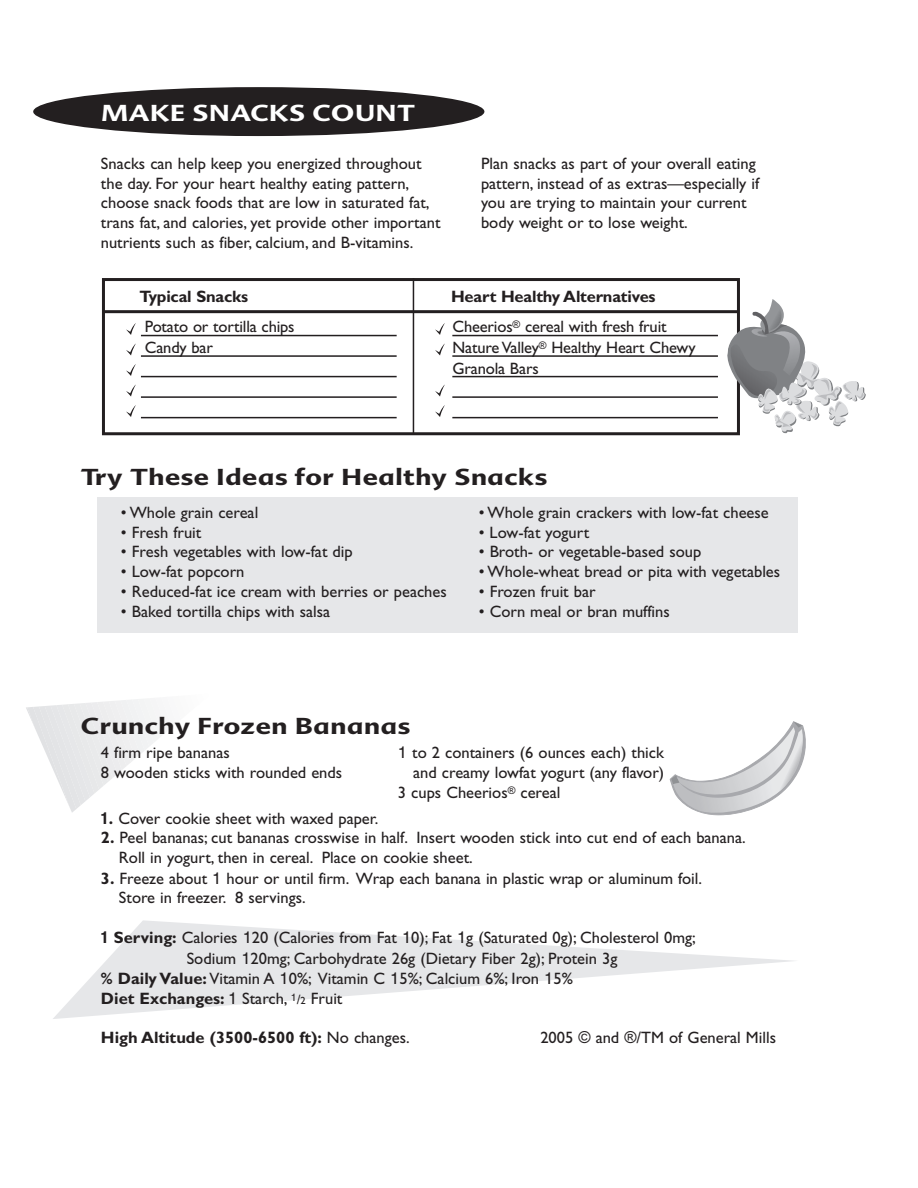
<style>
.page{position:relative;width:918px;height:1188px;background:#fff}
.page>*{position:absolute;margin:0;border:0;box-sizing:border-box;transform-origin:0 0}
.t1{font:700 22.5px "Advert";letter-spacing:.025em;color:#231f20;scale:1.2 1}
.t2{font:700 22.5px "Advert";letter-spacing:.025em;color:#fff;scale:1.2 1}
.t3{font:16.5px/19.8px "Gill Sans";color:#231f20}
.t4{font:700 16.5px "Gill Sans";letter-spacing:-.01em;color:#231f20}
.s1{font-family:"Helvetica"}
.s2{font-family:"Helvetica Neue";font-weight:700;font-stretch:condensed}
.s3{font-weight:700}
.s4{font-family:"Helvetica";font-weight:400}
.s5{font-weight:400}
.s6{font-weight:400;font-size:13.5px}
.s7{font-weight:400;font-size:10.5px}
</style>
<div class="page">
<div style="left:97px;top:497px;width:701px;height:136px;background:#e6e7e9"></div>
<svg style="left:26px;top:699px;width:136px;height:113px"></svg>
<div style="left:33px;top:87px;width:451px;height:49px;background:#231f20;border-radius:50%"></div>
<div style="left:102px;top:278px;width:638px;height:157px;border:3px solid #231f20"></div>
<hr style="left:413px;top:278px;width:1px;height:155px;background:#231f20">
<hr style="left:102px;top:310px;width:637px;height:3px;background:#231f20">
<svg style="left:126px;top:323px;width:10px;height:12px"></svg>
<svg style="left:126px;top:343px;width:10px;height:13px"></svg>
<svg style="left:126px;top:364px;width:10px;height:12px"></svg>
<svg style="left:126px;top:384px;width:10px;height:13px"></svg>
<svg style="left:126px;top:405px;width:10px;height:12px"></svg>
<svg style="left:435px;top:323px;width:10px;height:12px"></svg>
<svg style="left:435px;top:343px;width:10px;height:13px"></svg>
<svg style="left:435px;top:384px;width:10px;height:13px"></svg>
<svg style="left:435px;top:405px;width:10px;height:12px"></svg>
<hr style="left:141px;top:335px;width:256px;height:1px;background:#231f20">
<hr style="left:141px;top:355px;width:256px;height:2px;background:#231f20">
<hr style="left:141px;top:376px;width:256px;height:1px;background:#231f20">
<hr style="left:141px;top:396px;width:256px;height:2px;background:#231f20">
<hr style="left:141px;top:417px;width:256px;height:1px;background:#231f20">
<hr style="left:452px;top:335px;width:266px;height:1px;background:#231f20">
<hr style="left:452px;top:355px;width:266px;height:2px;background:#231f20">
<hr style="left:452px;top:376px;width:266px;height:1px;background:#231f20">
<hr style="left:452px;top:396px;width:266px;height:2px;background:#231f20">
<hr style="left:452px;top:417px;width:266px;height:1px;background:#231f20">
<svg style="left:53px;top:920px;width:741px;height:99px"></svg>
<svg style="left:717px;top:298px;width:149px;height:138px"></svg>
<svg style="left:670px;top:721px;width:136px;height:94px"></svg>
<h1 class="t2" style="left:102px;top:100px;width:263px">MAKE SNACKS COUNT</h1>
<p class="t3" style="left:101px;top:155px;width:341px">Snacks can help keep you energized throughout the day. For your heart healthy eating pattern, choose snack foods that are low in saturated fat, trans fat, and calories, yet provide other important nutrients such as fiber, calcium, and B-vitamins.</p>
<p class="t3" style="left:481px;top:155px;width:280px">Plan snacks as part of your overall eating pattern, instead of as extras—especially if you are trying to maintain your current body weight or to lose weight.</p>
<p class="t4" style="left:139px;top:290px;width:110px">Typical Snacks</p>
<p class="t4" style="left:451px;top:290px;width:206px">Heart Healthy Alternatives</p>
<p class="t3" style="left:145px;top:318px;width:151px">Potato or tortilla chips</p>
<p class="t3" style="left:453px;top:318px;width:216px">Cheerios<sup>®</sup> cereal with fresh fruit</p>
<p class="t3" style="left:145px;top:339px;width:70px">Candy bar</p>
<p class="t3" style="left:452px;top:338px;width:245px;line-height:21px">Nature Valley<sup>®</sup> Healthy Heart Chewy<br>Granola Bars</p>
<h1 class="t1" style="left:81px;top:464px;width:390px">Try These Ideas for Healthy Snacks</h1>
<p class="t3" style="left:121px;top:504px;width:139px">• Whole grain cereal</p>
<p class="t3" style="left:479px;top:504px;width:292px">• Whole grain crackers with low-fat cheese</p>
<p class="t3" style="left:121px;top:524px;width:82px">• Fresh fruit</p>
<p class="t3" style="left:479px;top:524px;width:112px">• Low-fat yogurt</p>
<p class="t3" style="left:121px;top:544px;width:233px">• Fresh vegetables with low-fat dip</p>
<p class="t3" style="left:479px;top:544px;width:224px">• Broth- or vegetable-based soup</p>
<p class="t3" style="left:121px;top:563px;width:125px">• Low-fat popcorn</p>
<p class="t3" style="left:479px;top:563px;width:303px">• Whole-wheat bread or pita with vegetables</p>
<p class="t3" style="left:121px;top:583px;width:327px">• Reduced-fat ice cream with berries or peaches</p>
<p class="t3" style="left:479px;top:583px;width:118px">• Frozen fruit bar</p>
<p class="t3" style="left:121px;top:603px;width:211px">• Baked tortilla chips with salsa</p>
<p class="t3" style="left:479px;top:603px;width:192px">• Corn meal or bran muffins</p>
<h1 class="t1" style="left:81px;top:713px;width:276px">Crunchy Frozen Bananas</h1>
<p class="t3" style="left:101px;top:744px;width:130px">4 firm ripe bananas</p>
<p class="t3" style="left:398px;top:744px;width:268px"><span class="s1">1</span> to 2 containers (6 ounces each) thick</p>
<p class="t3" style="left:101px;top:764px;width:243px">8 wooden sticks with rounded ends</p>
<p class="t3" style="left:398px;top:764px;width:268px;text-indent:15px">and creamy lowfat yogurt (any flavor)<br>3 cups Cheerios<sup>®</sup> cereal</p>
<p class="t3" style="left:101px;top:810px;width:279px"><span class="s2">1</span><span class="s3">.</span> Cover cookie sheet with waxed paper.</p>
<p class="t3" style="left:119px;top:830px;width:628px;text-indent:-18px"><span class="s3">2.</span> Peel bananas; cut bananas crosswise in half. Insert wooden stick into cut end of each banana.<br>Roll in yogurt, then in cereal. Place on cookie sheet.</p>
<p class="t3" style="left:119px;top:870px;width:585px;text-indent:-18px"><span class="s3">3.</span> Freeze about <span class="s1">1</span> hour or until firm. Wrap each banana in plastic wrap or aluminum foil.<br>Store in freezer. 8 servings.</p>
<p class="t3" style="left:101px;top:930px;width:596px"><span class="s2">1</span> <span class="s3">Serving:</span> Calories <span class="s1">1</span>20 (Calories from Fat <span class="s1">1</span>0); Fat <span class="s1">1</span>g (Saturated 0g); Cholesterol 0mg;</p>
<p class="t3" style="left:187px;top:950px;width:432px">Sodium <span class="s1">1</span>20mg; Carbohydrate 26g (Dietary Fiber 2g); Protein 3g</p>
<p class="t3" style="left:101px;top:970px;width:473px"><span class="s3">% Daily Value:</span> Vitamin A <span class="s1">1</span>0%; Vitamin C <span class="s1">1</span>5%; Calcium 6%; Iron <span class="s1">1</span>5%</p>
<p class="t4" style="left:101px;top:992px;width:243px">Diet Exchanges: <span class="s4">1</span> <span class="s5">Starch,</span> <sup>1</sup><span class="s6">/</span><span class="s7">2</span> <span class="s5">Fruit</span></p>
<p class="t4" style="left:101px;top:1032px;width:310px">High Altitude (3500-6500 ft): <span class="s5">No changes.</span></p>
<p class="t3" style="left:540px;top:1029px;width:237px">2005 © and ®/TM of General Mills</p>
</div>
